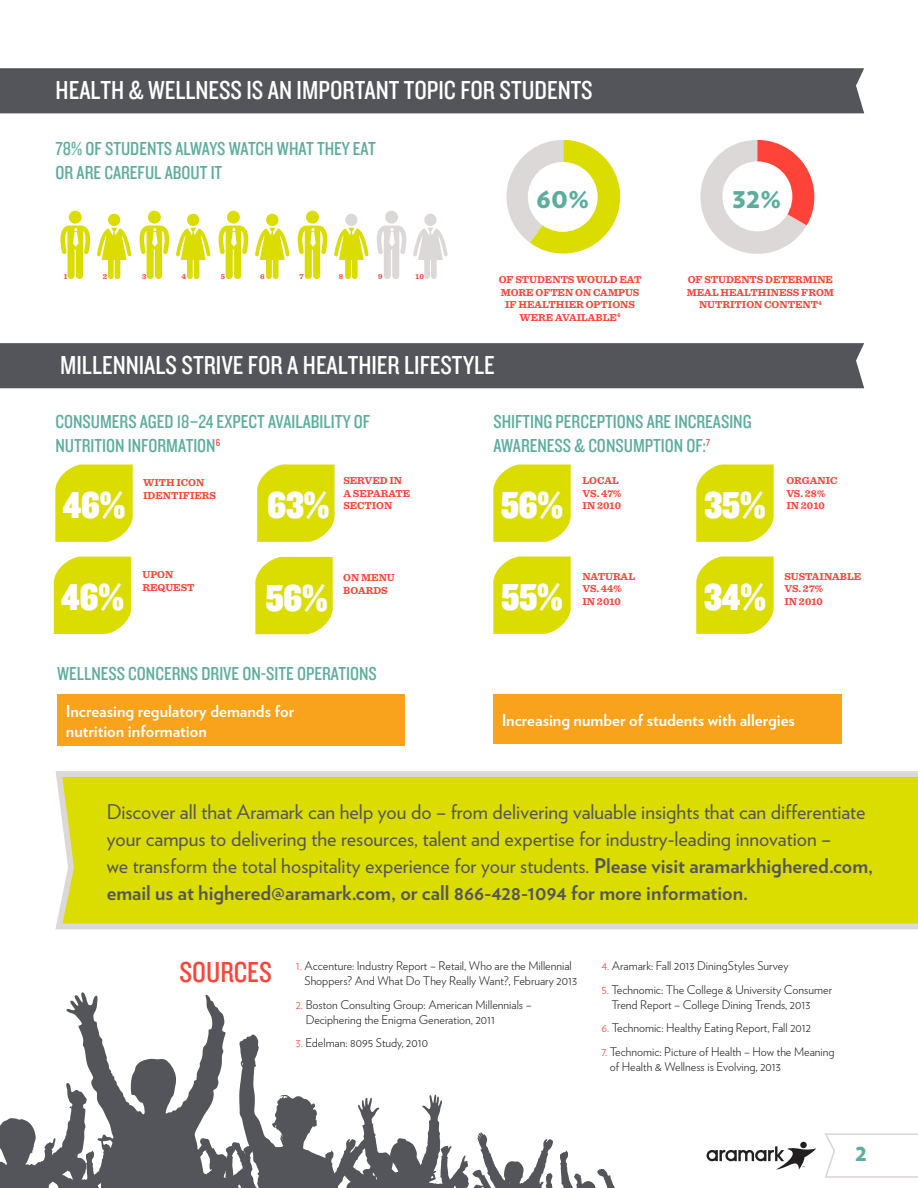
<style>
.page{position:relative;width:918px;height:1188px;background:#fff}
.page>*{position:absolute;margin:0;border:0;box-sizing:border-box;transform-origin:0 0}
.t1{font:39px "Knockout HTF90 Ultmt Welterwt";color:#fff}
.t2{font:30px "Knockout HTF29 Junior Liteweight";color:#ff4338}
.Main_body{font:900 28.65px "Verlag";color:#5bad9e}
.t3{font:27px "Knockout HTF29 Junior Liteweight";color:#fff}
.Main_body-2{font:900 23.85px "Verlag";color:#5bad9e}
.t4{font:20.25px/27px "Verlag";color:#54555a}
.t5{font:19.5px/23.4px "Knockout HTF29 Junior Liteweight";color:#5bad9e}
.Box_White{font:700 16.5px/19.8px "Verlag";color:#fff}
.t6{font:300 12px/15px "Verlag";color:#231f20}
.H3_-_Pie{font:700 10.5px/12.6px "Sentinel";color:#ff4338}
.t7{font:700 7.65px "Sentinel";color:#ff4338}
.s1{font-weight:700}
.s2{color:#ff4338}
</style>
<div class="page">
<svg style="left:55px;top:771px;width:863px;height:159px;background:#dbdc14"></svg>
<svg style="left:60px;top:226px;width:30px;height:53px"></svg>
<div style="left:69px;top:211px;width:13px;height:13px;background:#dbdc00;border-radius:50%"></div>
<svg style="left:97px;top:213px;width:35px;height:66px"></svg>
<svg style="left:140px;top:226px;width:29px;height:53px"></svg>
<div style="left:148px;top:211px;width:13px;height:13px;background:#dbdc00;border-radius:50%"></div>
<svg style="left:176px;top:213px;width:35px;height:66px"></svg>
<svg style="left:219px;top:226px;width:29px;height:53px"></svg>
<div style="left:227px;top:211px;width:13px;height:13px;background:#dbdc00;border-radius:50%"></div>
<svg style="left:255px;top:213px;width:35px;height:66px"></svg>
<svg style="left:298px;top:226px;width:29px;height:53px"></svg>
<div style="left:306px;top:211px;width:13px;height:13px;background:#dbdc00;border-radius:50%"></div>
<svg style="left:334px;top:213px;width:35px;height:66px"></svg>
<svg style="left:377px;top:226px;width:29px;height:53px"></svg>
<div style="left:385px;top:211px;width:13px;height:13px;background:#dcd8d7;border-radius:50%"></div>
<svg style="left:413px;top:213px;width:35px;height:66px"></svg>
<svg style="left:55px;top:464px;width:78px;height:78px;background:#ddde13"></svg>
<div style="left:54px;top:557px;width:77px;height:77px;background:#dbdc00"></div>
<svg style="left:257px;top:464px;width:78px;height:78px;background:#ddde13"></svg>
<svg style="left:255px;top:557px;width:78px;height:77px;background:#ddde11"></svg>
<div style="left:494px;top:694px;width:348px;height:50px;background:#f9a21c"></div>
<svg style="left:493px;top:464px;width:78px;height:78px;background:#ddde13"></svg>
<svg style="left:493px;top:557px;width:78px;height:77px;background:#ddde11"></svg>
<svg style="left:696px;top:464px;width:78px;height:78px;background:#ddde13"></svg>
<svg style="left:696px;top:557px;width:78px;height:77px;background:#ddde11"></svg>
<svg style="left:824px;top:1133px;width:94px;height:45px"></svg>
<svg style="left:707px;top:1142px;width:109px;height:27px"></svg>
<div style="left:0;top:68px;width:864px;height:45px;background:#54555a"></div>
<svg style="left:0;top:992px;width:615px;height:196px"></svg>
<svg style="left:700px;top:140px;width:114px;height:114px"></svg>
<svg style="left:506px;top:140px;width:114px;height:114px"></svg>
<div style="left:528px;top:162px;width:70px;height:70px;background:#fff;border-radius:50%"></div>
<div style="left:722px;top:161px;width:70px;height:70px;background:#fff;border-radius:50%"></div>
<div style="left:0;top:343px;width:864px;height:45px;background:#54555a"></div>
<div style="left:57px;top:694px;width:348px;height:52px;background:#f9a21c"></div>
<h1 class="t3" style="left:56px;top:76px;width:538px">HEALTH &amp; WELLNESS IS AN IMPORTANT TOPIC FOR STUDENTS</h1>
<h2 class="t5" style="left:56px;top:138px;width:322px">78% OF STUDENTS ALWAYS WATCH WHAT THEY EAT<br>OR ARE CAREFUL ABOUT IT</h2>
<p class="Main_body" style="left:536px;top:174px;width:55px">60%</p>
<p class="Main_body" style="left:732px;top:174px;width:51px">32%</p>
<h3 class="t7" style="left:64px;top:270px;width:5px">1</h3>
<h3 class="t7" style="left:103px;top:270px;width:6px">2</h3>
<h3 class="t7" style="left:142px;top:270px;width:6px">3</h3>
<h3 class="t7" style="left:181px;top:270px;width:6px">4</h3>
<h3 class="t7" style="left:221px;top:270px;width:6px">5</h3>
<h3 class="t7" style="left:260px;top:270px;width:6px">6</h3>
<h3 class="t7" style="left:300px;top:270px;width:6px">7</h3>
<h3 class="t7" style="left:339px;top:270px;width:6px">8</h3>
<h3 class="t7" style="left:378px;top:270px;width:6px">9</h3>
<h3 class="t7" style="left:416px;top:270px;width:10px">10</h3>
<p class="H3_-_Pie" style="left:499px;top:273px;width:144px;text-align:center">OF STUDENTS WOULD EAT<br>MORE OFTEN ON CAMPUS<br>IF HEALTHIER OPTIONS<br>WERE AVAILABLE<sup>4</sup></p>
<p class="H3_-_Pie" style="left:687px;top:273px;width:149px;text-align:center">OF STUDENTS DETERMINE<br>MEAL HEALTHINESS FROM<br>NUTRITION CONTENT<sup>4</sup></p>
<h1 class="t3" style="left:60px;top:351px;width:436px">MILLENNIALS STRIVE FOR A HEALTHIER LIFESTYLE</h1>
<h2 class="t5" style="left:55px;top:411px;width:316px">CONSUMERS AGED 18–24 EXPECT AVAILABILITY OF<br>NUTRITION INFORMATION<sup>6</sup></h2>
<p class="H3_-_Pie" style="left:143px;top:476px;width:74px">WITH ICON<br>IDENTIFIERS</p>
<p class="H3_-_Pie" style="left:343px;top:474px;width:69px">SERVED IN<br>A SEPARATE<br>SECTION</p>
<h1 class="t1" style="left:63px;top:484px;width:64px">46%</h1>
<h1 class="t1" style="left:267px;top:484px;width:63px">63%</h1>
<p class="H3_-_Pie" style="left:142px;top:568px;width:53px">UPON<br>REQUEST</p>
<p class="H3_-_Pie" style="left:343px;top:571px;width:53px">ON MENU<br>BOARDS</p>
<h1 class="t1" style="left:61px;top:576px;width:64px">46%</h1>
<h1 class="t1" style="left:266px;top:577px;width:63px">56%</h1>
<h2 class="t5" style="left:57px;top:662px;width:321px">WELLNESS CONCERNS DRIVE ON-SITE OPERATIONS</h2>
<p class="Box_White" style="left:66px;top:701px;width:230px">Increasing regulatory demands for nutrition information</p>
<h2 class="t5" style="left:493px;top:411px;width:260px">SHIFTING PERCEPTIONS ARE INCREASING<br>AWARENESS &amp; CONSUMPTION OF:<sup>7</sup></h2>
<p class="H3_-_Pie" style="left:583px;top:474px;width:40px">LOCAL<br>VS. 47%<br>IN 2010</p>
<p class="H3_-_Pie" style="left:786px;top:474px;width:53px">ORGANIC<br>VS. 28%<br>IN 2010</p>
<h1 class="t1" style="left:501px;top:484px;width:63px">56%</h1>
<h1 class="t1" style="left:704px;top:484px;width:62px">35%</h1>
<p class="H3_-_Pie" style="left:582px;top:569px;width:54px">NATURAL<br>VS. 44%<br>IN 2010</p>
<p class="H3_-_Pie" style="left:784px;top:570px;width:78px">SUSTAINABLE<br>VS. 27%<br>IN 2010</p>
<h1 class="t1" style="left:502px;top:576px;width:62px">55%</h1>
<h1 class="t1" style="left:704px;top:576px;width:63px">34%</h1>
<p class="Box_White" style="left:502px;top:710px;width:295px">Increasing number of students with allergies</p>
<p class="t4" style="left:107px;top:798px;width:768px">Discover all that Aramark can help you do – from delivering valuable insights that can differentiate your campus to delivering the resources, talent and expertise for industry-leading innovation –<br>we transform the total hospitality experience for your students. <span class="s1">Please visit aramarkhighered.com, email us at highered@aramark.com, or call 866-428-1094 for more information.</span></p>
<h2 class="t2" style="left:179px;top:957px;width:94px">SOURCES</h2>
<p class="t6" style="left:304px;top:957px;width:274px;text-indent:-9px"><span class="s2">1.</span> Accenture: Industry Report – Retail, Who are the Millennial<br>Shoppers? And What Do They Really Want?, February 2013</p>
<p class="t6" style="left:306px;top:996px;width:228px;text-indent:-10px"><span class="s2">2.</span> Boston Consulting Group: American Millennials –<br>Deciphering the Enigma Generation, 2011</p>
<p class="t6" style="left:296px;top:1035px;width:134px"><span class="s2">3.</span> Edelman: 8095 Study, 2010</p>
<p class="t6" style="left:602px;top:957px;width:189px"><span class="s2">4.</span> Aramark: Fall 2013 DiningStyles Survey</p>
<p class="t6" style="left:612px;top:981px;width:222px;text-indent:-10px"><span class="s2">5.</span> Technomic: The College &amp; University Consumer<br>Trend Report – College Dining Trends, 2013</p>
<p class="t6" style="left:602px;top:1020px;width:211px"><span class="s2">6.</span> Technomic: Healthy Eating Report, Fall 2012</p>
<p class="t6" style="left:610px;top:1043px;width:226px;text-indent:-8px"><span class="s2">7.</span> Technomic: Picture of Health – How the Meaning of Health &amp; Wellness is Evolving, 2013</p>
<p class="Main_body-2" style="left:855px;top:1133px;width:13px">2</p>
</div>
